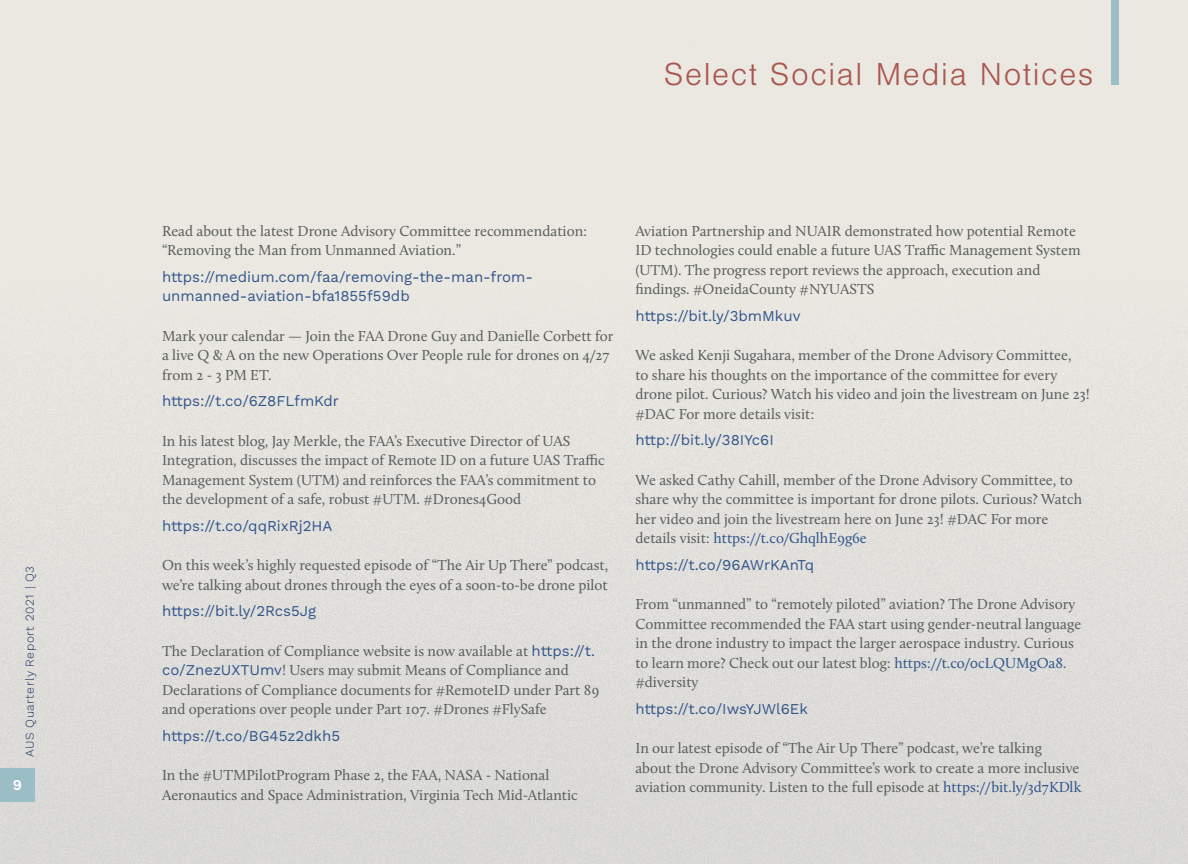
<style>
.page{position:relative;width:1188px;height:864px;background:#fff}
.page>*{position:absolute;margin:0;border:0;box-sizing:border-box;transform-origin:0 0}
.t1{font:300 33px "Nimbus San";letter-spacing:.05em;color:#a9574f}
.t2{font:15px/19.5px "Calluna";color:#585e5c}
.t3{font:15px/19.5px "Work Sans";color:#31558a}
.t4{font:600 15px "Work Sans";color:#fff}
.t5{font:300 12px "Work Sans";letter-spacing:.05em;color:#17305b}
.s1{font-family:"Work Sans";color:#31558a}
.s2{color:#31558a}
</style>
<div class="page">
<div style="left:0;top:768px;width:35px;height:33px;background:#9bbdc5"></div>
<div style="left:1112px;top:0;width:7px;height:84px;background:#9bbdc5"></div>
<p class="t5" style="left:23px;top:757px;width:193px;rotate:-90deg">AUS Quarterly Report 2021 | Q3</p>
<p class="t4" style="left:13px;top:776px;width:11px">9</p>
<h1 class="t1" style="left:664px;top:57px;width:431px">Select Social Media Notices</h1>
<p class="t2" style="left:162px;top:221px;width:427px">Read about the latest Drone Advisory Committee recommendation: “Removing the Man from Unmanned Aviation.”</p>
<p class="t3" style="left:162px;top:266px;width:373px">https://medium.com/faa/removing-the-man-from&shy;unmanned-aviation-bfa1855f59db</p>
<p class="t2" style="left:162px;top:326px;width:453px">Mark your calendar — Join the FAA Drone Guy and Danielle Corbett for a live Q &amp; A on the new Operations Over People rule for drones on 4/27 from 2 - 3 PM ET.</p>
<p class="t3" style="left:162px;top:391px;width:178px">https://t.co/6Z8FLfmKdr</p>
<p class="t2" style="left:162px;top:431px;width:444px">In his latest blog, Jay Merkle, the FAA’s Executive Director of UAS Integration, discusses the impact of Remote ID on a future UAS Trafc Management System (UTM) and reinforces the FAA’s commitment to the development of a safe, robust #UTM. #Drones4Good</p>
<p class="t3" style="left:162px;top:515px;width:172px">https://t.co/qqRixRj2HA</p>
<p class="t2" style="left:162px;top:555px;width:448px">On this week’s highly requested episode of “The Air Up There” podcast, we’re talking about drones through the eyes of a soon-to-be drone pilot</p>
<p class="t3" style="left:162px;top:601px;width:156px">https://bit.ly/2Rcs5Jg</p>
<p class="t2" style="left:162px;top:641px;width:439px">The Declaration of Compliance website is now available at <span class="s1">https://t. co/ZnezUXTUmv</span>! Users may submit Means of Compliance and Declarations of Compliance documents for #RemoteID under Part 89 and operations over people under Part 107. #Drones #FlySafe</p>
<p class="t3" style="left:162px;top:725px;width:180px">https://t.co/BG45z2dkh5</p>
<p class="t2" style="left:162px;top:765px;width:417px">In the #UTMPilotProgram Phase 2, the FAA, NASA - National<br>Aeronautics and Space Administration, Virginia Tech Mid-Atlantic</p>
<p class="t2" style="left:635px;top:221px;width:447px">Aviation Partnership and NUAIR demonstrated how potential Remote ID technologies could enable a future UAS Trafc Management System (UTM). The progress report reviews the approach, execution and fndings. #OneidaCounty #NYUASTS</p>
<p class="t3" style="left:635px;top:305px;width:167px">https://bit.ly/3bmMkuv</p>
<p class="t2" style="left:635px;top:345px;width:456px">We asked Kenji Sugahara, member of the Drone Advisory Committee,<br>to share his thoughts on the importance of the committee for every drone pilot. Curious? Watch his video and join the livestream on June 23! #DAC For more details visit:</p>
<p class="t3" style="left:635px;top:430px;width:140px">http://bit.ly/38IYc6I</p>
<p class="t2" style="left:635px;top:470px;width:448px">We asked Cathy Cahill, member of the Drone Advisory Committee, to share why the committee is important for drone pilots. Curious? Watch her video and join the livestream here on June 23! #DAC For more details visit: <span class="s2">https://t.co/GhqlhE9g6e</span></p>
<p class="t3" style="left:635px;top:554px;width:180px">https://t.co/96AWrKAnTq</p>
<p class="t2" style="left:635px;top:594px;width:447px">From “unmanned” to “remotely piloted” aviation? The Drone Advisory Committee recommended the FAA start using gender-neutral language in the drone industry to impact the larger aerospace industry. Curious to learn more? Check out our latest blog: <span class="s2">https://t.co/0cLQUMgOa8</span>. #diversity</p>
<p class="t3" style="left:635px;top:698px;width:174px">https://t.co/IwsYJWl6Ek</p>
<p class="t2" style="left:635px;top:738px;width:448px">In our latest episode of “The Air Up There” podcast, we’re talking about the Drone Advisory Committee’s work to create a more inclusive aviation community. Listen to the full episode at <span class="s2">https://bit.ly/3d7KDlk</span></p>
</div>
